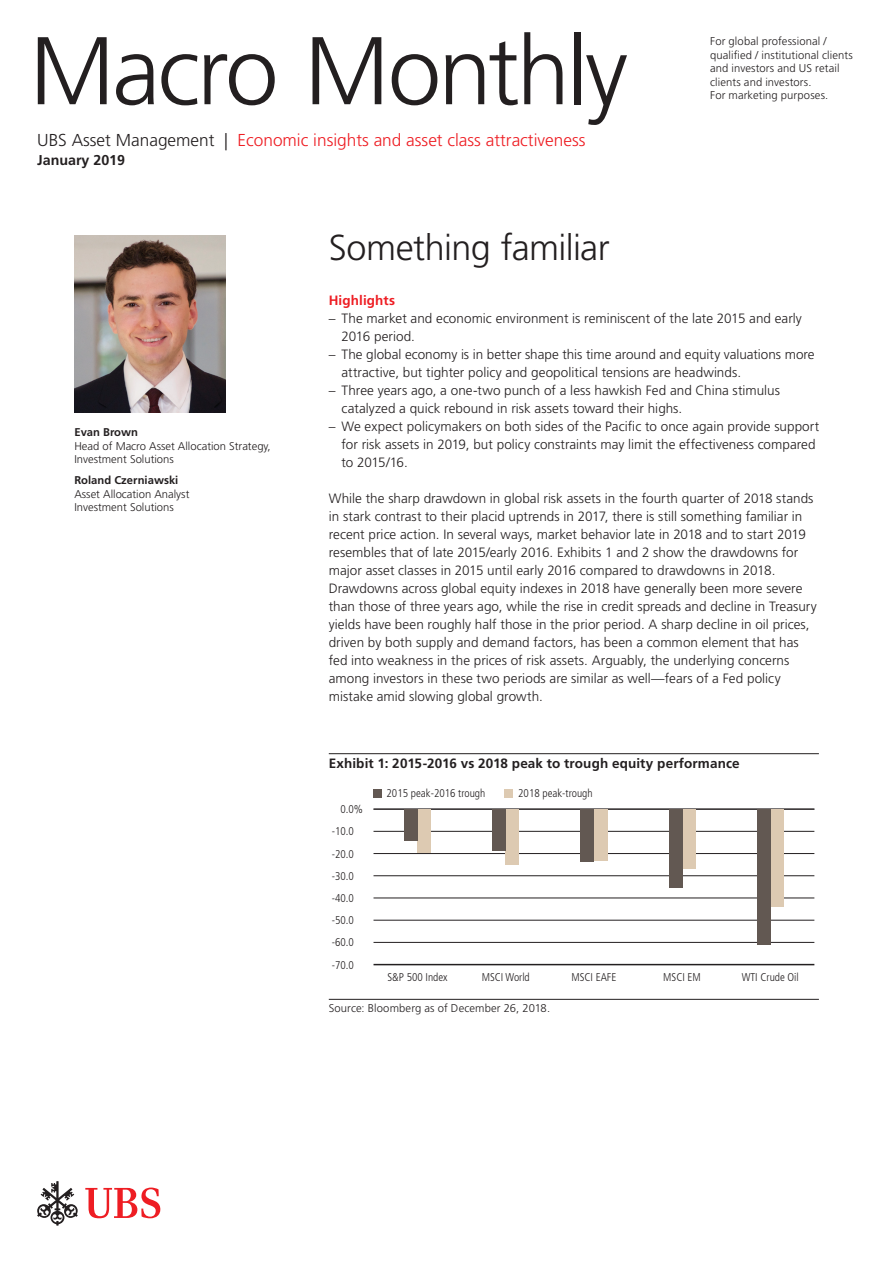
<style>
.page{position:relative;width:893px;height:1263px;background:#fff}
.page>*{position:absolute;margin:0;border:0;box-sizing:border-box;transform-origin:0 0}
.t1{font:300 96px "Frutiger LT Std";letter-spacing:-.03em;color:#231f20}
.Headline-Frutiger_24{font:300 36px "Frutiger LT Std";letter-spacing:-.015em;color:#231f20}
.Page_Head-Subhead_9{font:300 17.25px "Frutiger LT Std";color:#ee1d23}
.Page_Head-Subhead_9-2{font:700 14.25px "Frutiger LT Std";color:#231f20}
.Body_Copy_9_12{font:300 13.5px/18px "Frutiger LT Std";color:#231f20}
.Bullet__en-dash__9_1{font:300 13.5px/18px "Frutiger LT Std";color:#231f20}
.Body_Subhead-Black_w{font:700 13.5px "Frutiger LT Std";letter-spacing:.01em;color:#231f20}
.Body_Subhead-Red_9_1{font:700 13.5px "Frutiger LT Std";letter-spacing:.01em;color:#ee1d23}
.Body_Copy_9_12-2{font:300 11.25px/13.5px "Frutiger LT Std";color:#231f20}
.t2{font:300 condensed 11.25px "Frutiger LT Std";color:#231f20}
.Body_Copy_7_5_9{font:300 11.25px "Frutiger LT Std";letter-spacing:.01em;color:#231f20}
.Body_Copy_9_12-3{font:700 11.25px "Frutiger LT Std";color:#231f20}
.s1{color:#231f20}
</style>
<div class="page">
<svg style="left:37px;top:1181px;width:41px;height:45px"></svg>
<svg style="left:85px;top:1187px;width:75px;height:31px"></svg>
<img style="left:74px;top:235px;width:151px;height:178px">
<hr style="left:329px;top:999px;width:490px;height:1px;background:#231f20">
<hr style="left:329px;top:753px;width:490px;height:1px;background:#231f20">
<hr style="left:373px;top:964px;width:441px;height:1px;background:#231f20">
<hr style="left:373px;top:942px;width:441px;height:1px;background:#231f20">
<hr style="left:373px;top:920px;width:441px;height:1px;background:#231f20">
<hr style="left:373px;top:898px;width:441px;height:1px;background:#231f20">
<hr style="left:373px;top:875px;width:441px;height:1px;background:#231f20">
<hr style="left:373px;top:853px;width:441px;height:1px;background:#231f20">
<hr style="left:373px;top:831px;width:441px;height:1px;background:#231f20">
<hr style="left:373px;top:809px;width:441px;height:1px;background:#231f20">
<div style="left:418px;top:809px;width:13px;height:44px;background:#ddcab2"></div>
<div style="left:506px;top:809px;width:13px;height:56px;background:#ddcab2"></div>
<div style="left:594px;top:809px;width:13px;height:51px;background:#ddcab2"></div>
<div style="left:682px;top:809px;width:13px;height:59px;background:#ddcab2"></div>
<div style="left:770px;top:809px;width:13px;height:98px;background:#ddcab2"></div>
<div style="left:404px;top:809px;width:14px;height:31px;background:#625852"></div>
<div style="left:493px;top:809px;width:13px;height:42px;background:#625852"></div>
<div style="left:581px;top:809px;width:13px;height:52px;background:#625852"></div>
<div style="left:669px;top:809px;width:13px;height:79px;background:#625852"></div>
<div style="left:757px;top:809px;width:13px;height:135px;background:#625852"></div>
<div style="left:373px;top:789px;width:9px;height:8px;background:#625852"></div>
<div style="left:505px;top:789px;width:8px;height:8px;background:#ddcab2"></div>
<p class="t1" style="left:30px;top:17px;width:600px">Macro Monthly</p>
<p class="Page_Head-Subhead_9" style="left:37px;top:130px;width:550px"><span class="s1">UBS Asset Management |</span> Economic insights and asset class attractiveness</p>
<p class="Page_Head-Subhead_9-2" style="left:37px;top:152px;width:89px">January 2019</p>
<p class="Body_Copy_9_12-2" style="left:710px;top:35px;width:144px">For global professional / qualified / institutional clients and investors and US retail clients and investors.</p>
<p class="Body_Copy_9_12-2" style="left:710px;top:89px;width:120px">For marketing purposes.</p>
<p class="Body_Copy_9_12-3" style="left:74px;top:425px;width:65px">Evan Brown</p>
<p class="Body_Copy_9_12-2" style="left:74px;top:439px;width:198px">Head of Macro Asset Allocation Strategy,</p>
<p class="Body_Copy_9_12-2" style="left:74px;top:453px;width:101px">Investment Solutions</p>
<p class="Body_Copy_9_12-3" style="left:74px;top:473px;width:105px">Roland Czerniawski</p>
<p class="Body_Copy_9_12-2" style="left:74px;top:487px;width:117px">Asset Allocation Analyst</p>
<p class="Body_Copy_9_12-2" style="left:74px;top:501px;width:101px">Investment Solutions</p>
<p class="Headline-Frutiger_24" style="left:329px;top:227px;width:282px">Something familiar</p>
<p class="Body_Subhead-Red_9_1" style="left:329px;top:292px;width:68px">Highlights</p>
<p class="Bullet__en-dash__9_1" style="left:342px;top:309px;width:462px;text-indent:-13px">– The market and economic environment is reminiscent of the late 2015 and early<br>2016 period.</p>
<p class="Bullet__en-dash__9_1" style="left:342px;top:345px;width:475px;text-indent:-13px">– The global economy is in better shape this time around and equity valuations more attractive, but tighter policy and geopolitical tensions are headwinds.</p>
<p class="Bullet__en-dash__9_1" style="left:342px;top:381px;width:440px;text-indent:-13px">– Three years ago, a one-two punch of a less hawkish Fed and China stimulus catalyzed a quick rebound in risk assets toward their highs.</p>
<p class="Bullet__en-dash__9_1" style="left:342px;top:417px;width:479px;text-indent:-13px">– We expect policymakers on both sides of the Pacific to once again provide support for risk assets in 2019, but policy constraints may limit the effectiveness compared to 2015/16.</p>
<p class="Body_Copy_9_12" style="left:329px;top:489px;width:490px">While the sharp drawdown in global risk assets in the fourth quarter of 2018 stands in stark contrast to their placid uptrends in 2017, there is still something familiar in recent price action. In several ways, market behavior late in 2018 and to start 2019 resembles that of late 2015/early 2016. Exhibits 1 and 2 show the drawdowns for major asset classes in 2015 until early 2016 compared to drawdowns in 2018.<br>Drawdowns across global equity indexes in 2018 have generally been more severe than those of three years ago, while the rise in credit spreads and decline in Treasury yields have been roughly half those in the prior period. A sharp decline in oil prices, driven by both supply and demand factors, has been a common element that has fed into weakness in the prices of risk assets. Arguably, the underlying concerns among investors in these two periods are similar as well—fears of a Fed policy mistake amid slowing global growth.</p>
<p class="Body_Subhead-Black_w" style="left:329px;top:755px;width:412px">Exhibit 1: 2015-2016 vs 2018 peak to trough equity performance</p>
<p class="t2" style="left:340px;top:803px;width:24px">0.0%</p>
<p class="t2" style="left:332px;top:825px;width:24px">-10.0</p>
<p class="t2" style="left:332px;top:847px;width:24px">-20.0</p>
<p class="t2" style="left:332px;top:869px;width:24px">-30.0</p>
<p class="t2" style="left:332px;top:892px;width:24px">-40.0</p>
<p class="t2" style="left:332px;top:914px;width:24px">-50.0</p>
<p class="t2" style="left:332px;top:936px;width:24px">-60.0</p>
<p class="t2" style="left:332px;top:958px;width:24px">-70.0</p>
<p class="t2" style="left:387px;top:787px;width:100px">2015 peak-2016 trough</p>
<p class="t2" style="left:518px;top:787px;width:76px">2018 peak-trough</p>
<p class="t2" style="left:387px;top:971px;width:62px">S&amp;P 500 Index</p>
<p class="t2" style="left:482px;top:971px;width:50px">MSCI World</p>
<p class="t2" style="left:571px;top:971px;width:47px">MSCI EAFE</p>
<p class="t2" style="left:663px;top:971px;width:39px">MSCI EM</p>
<p class="t2" style="left:742px;top:971px;width:59px">WTI Crude Oil</p>
<p class="Body_Copy_7_5_9" style="left:329px;top:1002px;width:223px">Source: Bloomberg as of December 26, 2018.</p>
</div>
